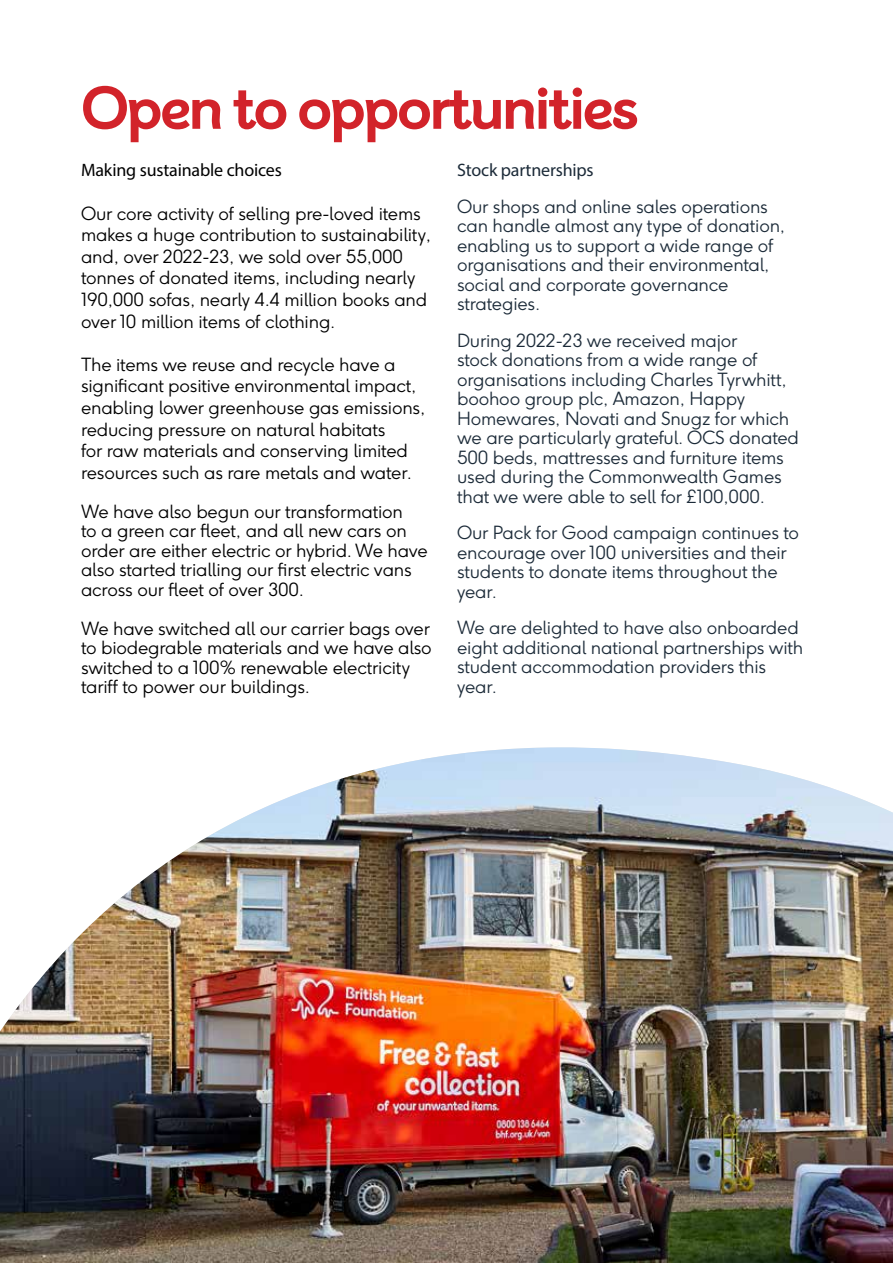
<style>
.page{position:relative;width:893px;height:1263px;background:#fff}
.page>*{position:absolute;margin:0;border:0;box-sizing:border-box;transform-origin:0 0}
.t1{font:700 60px "BHF Beats";letter-spacing:-.04em;color:#d2232a}
.t2{font:300 18px/21.6px "F37 Ginger";letter-spacing:-.01em;color:#000}
.t3{font:300 18px/19.5px "F37 Ginger";letter-spacing:-.01em;color:#1c2b39}
.t4{font:18px "Myriad Pro";letter-spacing:-.01em;color:#000}
.t5{font:18px "Myriad Pro";letter-spacing:-.01em;color:#1c2b39}
</style>
<div class="page">
<img style="left:0;top:747px;width:893px;height:516px">
<h1 class="t1" style="left:81px;top:72px;width:560px">Open to opportunities</h1>
<p class="t4" style="left:81px;top:159px;width:202px">Making sustainable choices</p>
<p class="t2" style="left:81px;top:202px;width:352px">Our core activity of selling pre-loved items makes a huge contribution to sustainability, and, over 2022-23, we sold over 55,000 tonnes of donated items, including nearly 190,000 sofas, nearly 4.4 million books and over 10 million items of clothing.</p>
<p class="t2" style="left:81px;top:354px;width:346px">The items we reuse and recycle have a significant positive environmental impact, enabling lower greenhouse gas emissions, reducing pressure on natural habitats<br>for raw materials and conserving limited resources such as rare metals and water.</p>
<p class="t2" style="left:81px;top:502px;width:348px;line-height:19.5px">We have also begun our transformation<br>to a green car fleet, and all new cars on order are either electric or hybrid. We have also started trialling our first electric vans across our fleet of over 300.</p>
<p class="t2" style="left:81px;top:619px;width:352px;line-height:19.5px">We have switched all our carrier bags over to biodegrable materials and we have also switched to a 100% renewable electricity tariff to power our buildings.</p>
<p class="t5" style="left:457px;top:159px;width:138px">Stock partnerships</p>
<p class="t3" style="left:457px;top:197px;width:330px">Our shops and online sales operations can handle almost any type of donation, enabling us to support a wide range of organisations and their environmental, social and corporate governance strategies.</p>
<p class="t3" style="left:457px;top:331px;width:343px">During 2022-23 we received major<br>stock donations from a wide range of organisations including Charles Tyrwhitt, boohoo group plc, Amazon, Happy Homewares, Novati and Snugz for which we are particularly grateful. OCS donated 500 beds, mattresses and furniture items used during the Commonwealth Games that we were able to sell for £100,000.</p>
<p class="t3" style="left:457px;top:523px;width:343px">Our Pack for Good campaign continues to encourage over 100 universities and their students to donate items throughout the year.</p>
<p class="t3" style="left:457px;top:618px;width:348px">We are delighted to have also onboarded eight additional national partnerships with student accommodation providers this year.</p>
</div>
